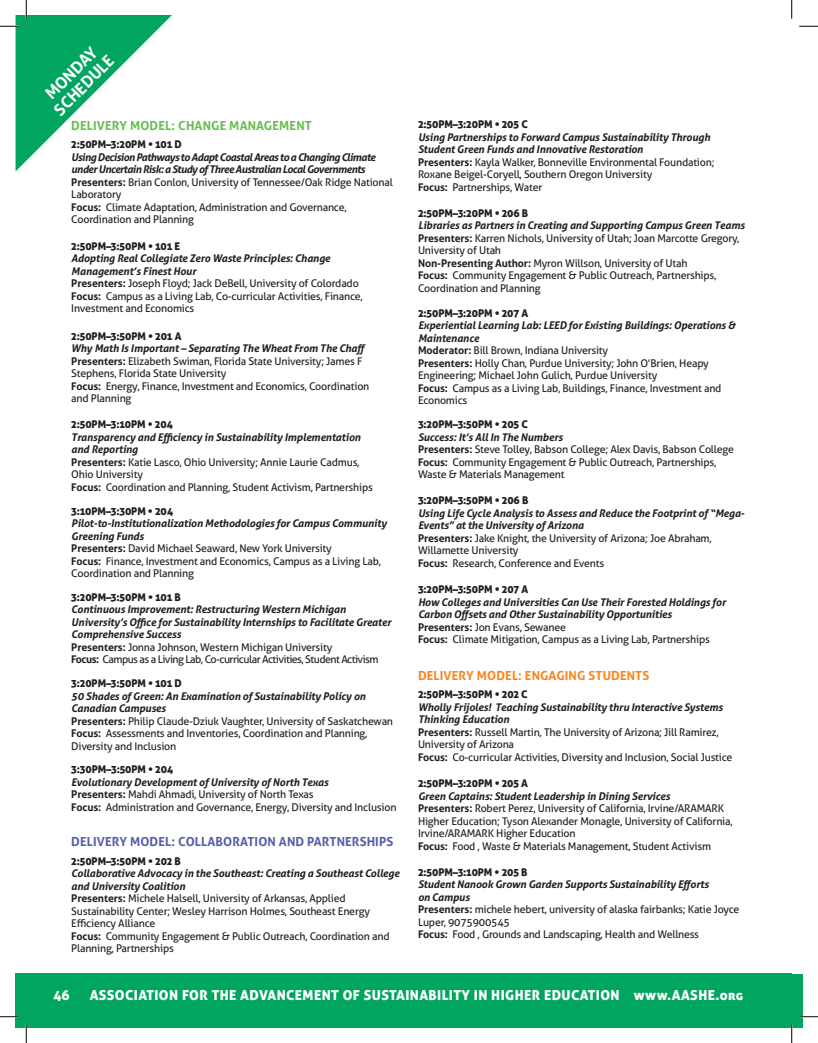
<style>
.page{position:relative;width:818px;height:1043px;background:#fff}
.page>*{position:absolute;margin:0;border:0;box-sizing:border-box;transform-origin:0 0}
.t1{font:700 16.25px/17.5px "Aller";color:#fff;text-align:center}
.t2{font:13.75px "Aller Display";letter-spacing:.03em;color:#fff}
.t3{font:700 12.5px "Aller";letter-spacing:.01em;color:#555da9}
.t4{font:700 12.5px "Aller";letter-spacing:.01em;color:#66bd50}
.t5{font:700 12.5px "Aller";letter-spacing:.01em;color:#f58520}
.t6{font:10.62px/12.5px "Aller";letter-spacing:-.02em;color:#231f20}
.t7{font:italic 700 10.62px/12.5px "Aller";letter-spacing:-.01em;color:#231f20}
.t8{font:10.62px "Aller Display";letter-spacing:-.01em;color:#231f20}
.s1{font-weight:700;font-style:italic}
.s2{font-weight:700}
.s3{font-style:normal}
.s4{font-weight:400;font-style:normal}
</style>
<div class="page">
<div style="left:15px;top:973px;width:776px;height:55px;background:#00a65f"></div>
<div style="left:791px;top:974px;width:11px;height:54px;background:#00a65f"></div>
<svg style="left:799px;top:25px;width:19px;height:2px"></svg>
<svg style="left:0;top:1015px;width:19px;height:2px"></svg>
<svg style="left:799px;top:1015px;width:19px;height:2px"></svg>
<svg style="left:0;top:0;width:172px;height:171px"></svg>
<svg style="left:25px;top:1024px;width:2px;height:18px"></svg>
<svg style="left:791px;top:0;width:1px;height:19px"></svg>
<svg style="left:790px;top:1024px;width:2px;height:18px"></svg>
<h1 class="t1" style="left:38px;top:94px;width:21px;rotate:-45deg">monday<br>Schedule</h1>
<p class="t4" style="left:71px;top:117px;width:194px">DELIVERY MODEL: Change Manageme</p>
<p class="t4" style="left:296px;top:117px;width:15px">nt</p>
<p class="t8" style="left:71px;top:138px;width:111px">2:50PM–3:20PM • 101 D</p>
<p class="t6" style="left:71px;top:151px;width:323px"><span class="s1">Using Decision Pathways to Adapt Coastal Areas to a Changing Climate under Uncertain Risk: a Study of Three Australian Local Governments </span><span class="s2">Presenters:</span> Brian Conlon, U niversity of Tennessee/Oak Ridge N ational Laboratory<br><span class="s2">Focus:</span> Climate Adaptation, Administration and Governance, Coordination and Planning</p>
<p class="t8" style="left:71px;top:239px;width:109px">2:50PM–3:50PM • 101 E</p>
<p class="t6" style="left:71px;top:252px;width:293px"><span class="s1">Adopting Real Collegiate Zero Waste Principles: Change Management’s Finest Hour<br></span><span class="s2">Presenters:</span> Joseph Floyd; Jack DeBell, U niversity of Colordado <span class="s2">Focus:</span> Campus as a Living Lab, Co-curricular Activities, Finance, I nvestment and Economics</p>
<p class="t8" style="left:71px;top:329px;width:112px">2:50PM–3:50PM • 201 A</p>
<p class="t6" style="left:71px;top:342px;width:299px"><span class="s1">Why Math Is Important – Separating The Wheat From The Chaff </span><span class="s2">Presenters:</span> Elizabeth Swiman, Florida State U niversity; James F Stephens, Florida State U niversity<br><span class="s2">Focus:</span> Energy, Finance, I nvestment and Economics, Coordination and Planning</p>
<p class="t8" style="left:71px;top:418px;width:103px">2:50PM–3:10PM • 204</p>
<p class="t6" style="left:71px;top:431px;width:303px"><span class="s1">Transparency and Efficiency in Sustainability Implementation and Reporting<br></span><span class="s2">Presenters:</span> Katie Lasco, Ohio U niversity; Annie Laurie Cadmus, Ohio U niversity<br><span class="s2">Focus:</span> Coordination and Planning, Student Activism, Partnerships</p>
<p class="t8" style="left:71px;top:504px;width:103px">3:10PM–3:30PM • 204</p>
<p class="t6" style="left:71px;top:517px;width:317px"><span class="s1">Pilot-to-Institutionalization Methodologies for Campus Community Greening Funds<br></span><span class="s2">Presenters:</span> David Michael Seaward, N ew York U niversity<br><span class="s2">Focus:</span> Finance, I nvestment and Economics, Campus as a Living Lab, Coordination and Planning</p>
<p class="t8" style="left:71px;top:590px;width:110px">3:20PM–3:50PM • 101 B</p>
<p class="t7" style="left:71px;top:603px;width:321px">Continuous Improvement: Restructuring Western Michigan University’s Office for Sustainability Internships to Facilitate Greater Comprehensive Success<br><span class="s3">Presenters:</span> <span class="s4">Jonna Johnson, Western Michigan U niversity<br></span><span class="s3">Focus:</span> <span class="s4">Campus as a Living Lab, Co-curricular Activities, Student Activism</span></p>
<p class="t8" style="left:71px;top:676px;width:111px">3:20PM–3:50PM • 101 D</p>
<p class="t6" style="left:71px;top:689px;width:323px"><span class="s1">50 Shades of Green: An Examination of Sustainability Policy on Canadian Campuses<br></span><span class="s2">Presenters:</span> Philip Claude-Dziuk Vaughter, University of Saskatchewan <span class="s2">Focus:</span> Assessments and I nventories, Coordination and Planning, Diversity and I nclusion</p>
<p class="t8" style="left:71px;top:762px;width:104px">3:30PM–3:50PM • 204</p>
<p class="t6" style="left:71px;top:775px;width:327px"><span class="s1">Evolutionary Development of University of North Texas<br></span><span class="s2">Presenters:</span> Mahdi Ahmadi, U niversity of N orth Texas<br><span class="s2">Focus:</span> Administration and Governance, Energy, Diversity and I nclusion</p>
<p class="t3" style="left:71px;top:834px;width:123px">DELIVERY MODEL: Collabo</p>
<p class="t3" style="left:232px;top:834px;width:16px">ratio</p>
<p class="t3" style="left:267px;top:834px;width:100px">n and Partnerships</p>
<p class="t8" style="left:71px;top:854px;width:110px">2:50PM–3:50PM • 202 B</p>
<p class="t6" style="left:71px;top:867px;width:330px"><span class="s1">Collaborative Advocacy in the Southeast: Creating a Southeast College and University Coalition<br></span><span class="s2">Presenters:</span> Michele H alsell, U niversity of Arkansas, Applied Sustainability Center; Wesley H arrison H olmes, Southeast Energy Efficiency Alliance<br><span class="s2">Focus:</span> Community Engagement &amp; Public Outreach, Coordination and Planning, Partnerships</p>
<p class="t8" style="left:418px;top:117px;width:110px">2:50PM–3:20PM • 205 C</p>
<p class="t6" style="left:418px;top:130px;width:298px"><span class="s1">Using Partnerships to Forward Campus Sustainability Through Student Green Funds and Innovative Restoration<br></span><span class="s2">Presenters:</span> Kayla Walker, Bonneville Environmental Foundation; Roxane Beigel-Coryell, Southern Oregon University<br><span class="s2">Focus:</span> Partnerships, Water</p>
<p class="t8" style="left:418px;top:206px;width:111px">2:50PM–3:20PM • 206 B</p>
<p class="t6" style="left:418px;top:219px;width:328px"><span class="s1">Libraries as Partners in Creating and Supporting Campus Green Teams </span><span class="s2">Presenters:</span> Karren N ichols, U niversity of Utah; Joan Marcotte Gregory, U niversity of Utah<br><span class="s2">Non-Presenting Author:</span> Myron Willson, University of Utah<br><span class="s2">Focus:</span> Community Engagement &amp; Public Outreach, Partnerships, Coordination and Planning</p>
<p class="t8" style="left:418px;top:306px;width:112px">2:50PM–3:20PM • 207 A</p>
<p class="t7" style="left:418px;top:319px;width:138px">Experiential Learning Lab: LEED</p>
<p class="t7" style="left:568px;top:319px;width:169px">for Existing Buildings: Operations &amp;</p>
<p class="t6" style="left:418px;top:332px;width:305px"><span class="s1">Maintenance<br></span><span class="s2">Moderator:</span> Bill Brown, I ndiana U niversity<br><span class="s2">Presenters:</span> Holly Chan, Purdue U niversity; John O’Brien, Heapy Engineering; Michael John Gulich, Purdue U niversity<br><span class="s2">Focus:</span> Campus as a Living Lab, Buildings, Finance, I nvestment and Economics</p>
<p class="t8" style="left:418px;top:417px;width:111px">3:20PM–3:50PM • 205 C</p>
<p class="t6" style="left:418px;top:430px;width:317px"><span class="s1">Success: It’s All In The Numbers<br></span><span class="s2">Presenters:</span> Steve Tolley, Babson College; Alex Davis, Babson College <span class="s2">Focus:</span> Community Engagement &amp; Public Outreach, Partnerships, Waste &amp; Materials Management</p>
<p class="t8" style="left:418px;top:494px;width:111px">3:20PM–3:50PM • 206 B</p>
<p class="t6" style="left:418px;top:507px;width:328px"><span class="s1">Using Life Cycle Analysis to Assess and Reduce the Footprint of “Mega-Events” at the University of Arizona<br></span><span class="s2">Presenters:</span> Jake Knight, the U niversity of Arizona; Joe Abraham, Willamette U niversity<br><span class="s2">Focus:</span> Research, Conference and Events</p>
<p class="t8" style="left:418px;top:582px;width:112px">3:20PM–3:50PM • 207 A</p>
<p class="t7" style="left:418px;top:595px;width:309px">How Colleges and Universities Can Use Their Forested Holdings for Carbon Offsets and Other Sustainability Opportunities <span class="s3">Presenters:</span> <span class="s4">Jon Evans, Sewanee<br></span><span class="s3">Focus:</span> <span class="s4">Climate Mitigation, Campus as a Living Lab, Partnerships</span></p>
<p class="t5" style="left:418px;top:667px;width:130px">DELIVERY MODEL: Engagi</p>
<p class="t5" style="left:568px;top:667px;width:36px">ng Stude</p>
<p class="t5" style="left:626px;top:667px;width:17px">nts</p>
<p class="t8" style="left:418px;top:687px;width:110px">2:50PM–3:50PM • 202 C</p>
<p class="t6" style="left:418px;top:701px;width:316px"><span class="s1">Wholly Frijoles! Teaching Sustainability thru Interactive Systems Thinking Education<br></span><span class="s2">Presenters:</span> Russell Martin, The U niversity of Arizona; Jill Ramirez,<br>U niversity of Arizona<br><span class="s2">Focus:</span> Co-curricular Activities, Diversity and I nclusion, Social Justice</p>
<p class="t8" style="left:418px;top:776px;width:112px">2:50PM–3:20PM • 205 A</p>
<p class="t6" style="left:418px;top:789px;width:268px"><span class="s1">Green Captains: Student Leadership in Dining Services<br></span><span class="s2">Presenters:</span> Robert Perez, U niversity of California, I rvine/ARAMAR</p>
<p class="t6" style="left:418px;top:802px;width:316px;text-indent:299px">K<br>H igher Education; Tyson Alexander Monagle, U niversity of California,<br>I rvine/ARAMAR</p>
<p class="t6" style="left:418px;top:827px;width:294px;text-indent:70px">K Higher Education<br><span class="s2">Focus:</span> Food , Waste &amp; Materials Management, Student Activism</p>
<p class="t8" style="left:418px;top:865px;width:110px">2:50PM–3:10PM • 205 B</p>
<p class="t6" style="left:418px;top:878px;width:323px"><span class="s1">Student Nanook Grown Garden Supports Sustainability Efforts<br>on Campus<br></span><span class="s2">Presenters:</span> michele hebert, university of alaska fairbanks; Katie Joyce Luper, 9075900545<br><span class="s2">Focus:</span> Food , Grounds and Landscaping, H ealth and Wellness</p>
<p class="t2" style="left:53px;top:986px;width:18px">46</p>
<p class="t2" style="left:90px;top:986px;width:610px">ASSOCIATION FOR THE ADVANCEMENT OF SUSTAINABILITY IN HIGHER EDUCATION WWW.AASHE</p>
<p class="t2" style="left:715px;top:986px;width:29px">.ORG</p>
</div>
